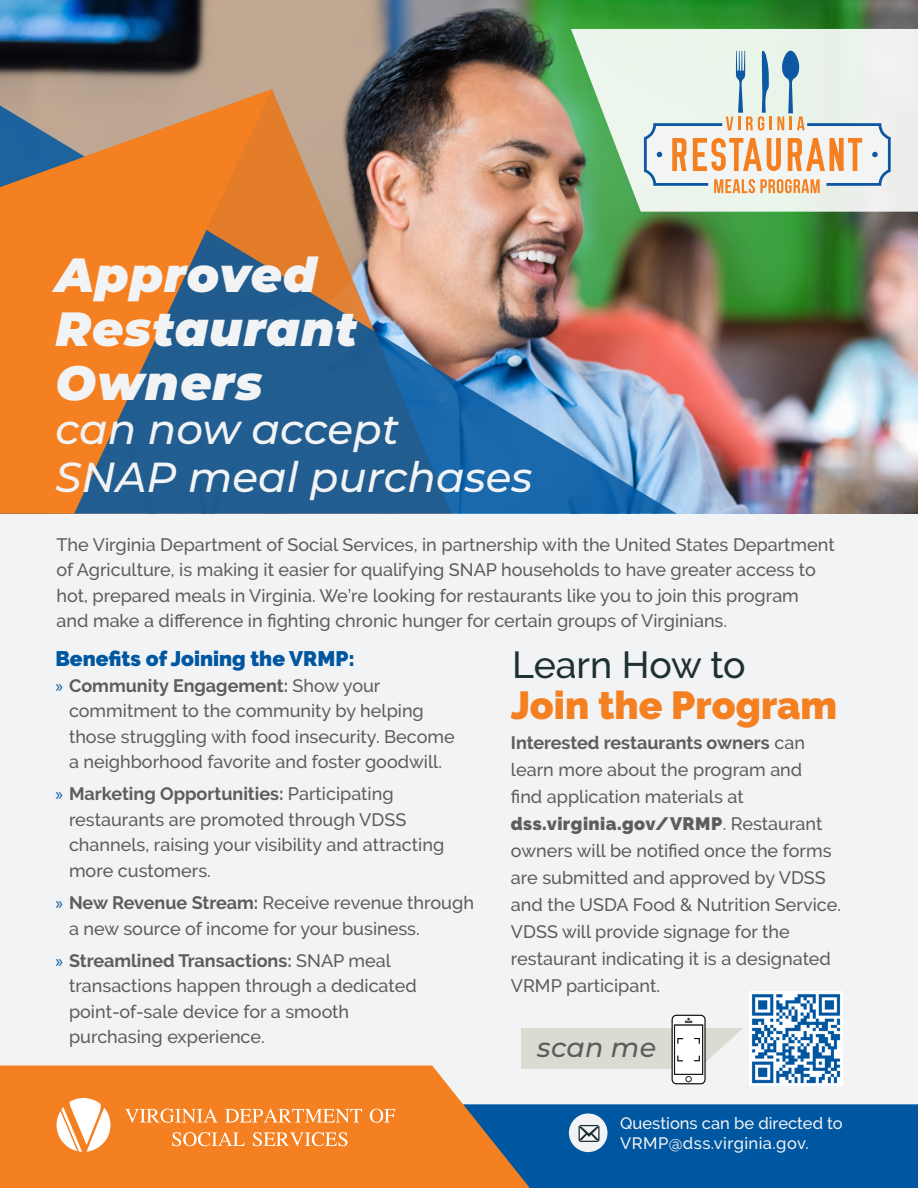
<style>
.page{position:relative;width:918px;height:1188px;background:#fff}
.page>*{position:absolute;margin:0;border:0;box-sizing:border-box;transform-origin:0 0}
.Paragraph_Style_14{font:italic 900 48px/54px "Montserrat";letter-spacing:.02em;color:#f2f3f4}
.Paragraph_Style_15{font:italic 500 42px/48px "Montserrat";color:#f2f3f4}
.Paragraph_Style_19{font:900 39px "Raleway";color:#f58021}
.Paragraph_Style_13{font:500 37.5px "Raleway";letter-spacing:-.005em;color:#1f3033}
.Paragraph_Style_19-2{font:italic 500 27px "Montserrat";letter-spacing:.01em;color:#5c5d5f}
.Paragraph_Style_13-2{font:900 21px "Raleway";color:#0057a1}
.Paragraph_Style_18{font:500 18px/25.5px "Raleway";color:#5c5d5f}
.Paragraph_Style_21{font:500 18px/27px "Raleway";color:#5c5d5f}
.Paragraph_Style_24{font:500 16.5px/19.5px "Raleway";color:#f2f3f4}
.s1{font-family:"Myriad Pro";font-weight:400;color:#0057a1}
.s2{font-weight:700}
.s3{font-weight:900}
</style>
<div class="page">
<div style="left:0;top:0;width:918px;height:1155px;background:#f2f3f4"></div>
<img style="left:0;top:0;width:918px;height:514px">
<img style="left:272px;top:89px;width:405px;height:425px">
<svg style="left:0;top:89px;width:272px;height:425px;fill:#f58021"></svg>
<svg style="left:571px;top:29px;width:347px;height:183px;fill:#ebf2eb"></svg>
<svg style="left:644px;top:51px;width:247px;height:142px"></svg>
<img style="left:749px;top:992px;width:94px;height:93px">
<div style="left:521px;top:1028px;width:179px;height:40px;background:#dbdbd2"></div>
<svg style="left:672px;top:1015px;width:71px;height:69px"></svg>
<div style="left:530px;top:1104px;width:388px;height:84px;background:#0057a1"></div>
<svg style="left:0;top:1066px;width:530px;height:122px;fill:#f58021"></svg>
<div style="left:569px;top:1113px;width:39px;height:39px;background:#f2f3f4;border-radius:50%"></div>
<svg style="left:579px;top:1125px;width:21px;height:17px"></svg>
<svg style="left:125px;top:1109px;width:93px;height:14px"></svg>
<svg style="left:225px;top:1109px;width:137px;height:14px"></svg>
<svg style="left:370px;top:1109px;width:25px;height:14px"></svg>
<svg style="left:172px;top:1132px;width:73px;height:14px"></svg>
<svg style="left:253px;top:1132px;width:94px;height:14px"></svg>
<svg style="left:57px;top:1098px;width:53px;height:54px"></svg>
<p class="Paragraph_Style_14" style="left:56px;top:244px;width:304px">Approved<br>Restaurant<br>Owners</p>
<p class="Paragraph_Style_15" style="left:56px;top:403px;width:478px">can now accept<br>SNAP meal purchases</p>
<p class="Paragraph_Style_18" style="left:57px;top:531px;width:780px">The Virginia Department of Social Services, in partnership with the United States Department of Agriculture, is making it easier for qualifying SNAP households to have greater access to hot, prepared meals in Virginia. We’re looking for restaurants like you to join this program and make a difference in fighting chronic hunger for certain groups of Virginians.</p>
<p class="Paragraph_Style_13-2" style="left:56px;top:646px;width:301px">Benefits of Joining the VRMP:</p>
<p class="Paragraph_Style_18" style="left:69px;top:672px;width:387px;text-indent:-14px"><span class="s1">»</span> <span class="s2">Community Engagement:</span> Show your commitment to the community by helping those struggling with food insecurity. Become a neighborhood favorite and foster goodwill.</p>
<p class="Paragraph_Style_18" style="left:69px;top:781px;width:377px;text-indent:-14px"><span class="s1">»</span> <span class="s2">Marketing Opportunities:</span> Participating restaurants are promoted through VDSS channels, raising your visibility and attracting more customers.</p>
<p class="Paragraph_Style_18" style="left:69px;top:890px;width:407px;text-indent:-14px"><span class="s1">»</span> <span class="s2">New Revenue Stream:</span> Receive revenue through a new source of income for your business.</p>
<p class="Paragraph_Style_18" style="left:69px;top:948px;width:349px;text-indent:-14px"><span class="s1">»</span> <span class="s2">Streamlined Transactions:</span> SNAP meal transactions happen through a dedicated point-of-sale device for a smooth purchasing experience.</p>
<p class="Paragraph_Style_13" style="left:512px;top:643px;width:235px">Learn How to</p>
<p class="Paragraph_Style_19" style="left:511px;top:682px;width:328px">Join the Program</p>
<p class="Paragraph_Style_21" style="left:511px;top:729px;width:332px"><span class="s2">Interested restaurants owners</span> can learn more about the program and<br>find application materials at <span class="s3">dss.virginia.gov/VRMP</span>. Restaurant owners will be notified once the forms are submitted and approved by VDSS and the USDA Food &amp; Nutrition Service.<br>VDSS will provide signage for the restaurant indicating it is a designated VRMP participant.</p>
<p class="Paragraph_Style_19-2" style="left:537px;top:1029px;width:121px">scan me</p>
<p class="Paragraph_Style_24" style="left:620px;top:1114px;width:224px">Questions can be directed to<br>VRMP@dss.virginia.gov.</p>
</div>
